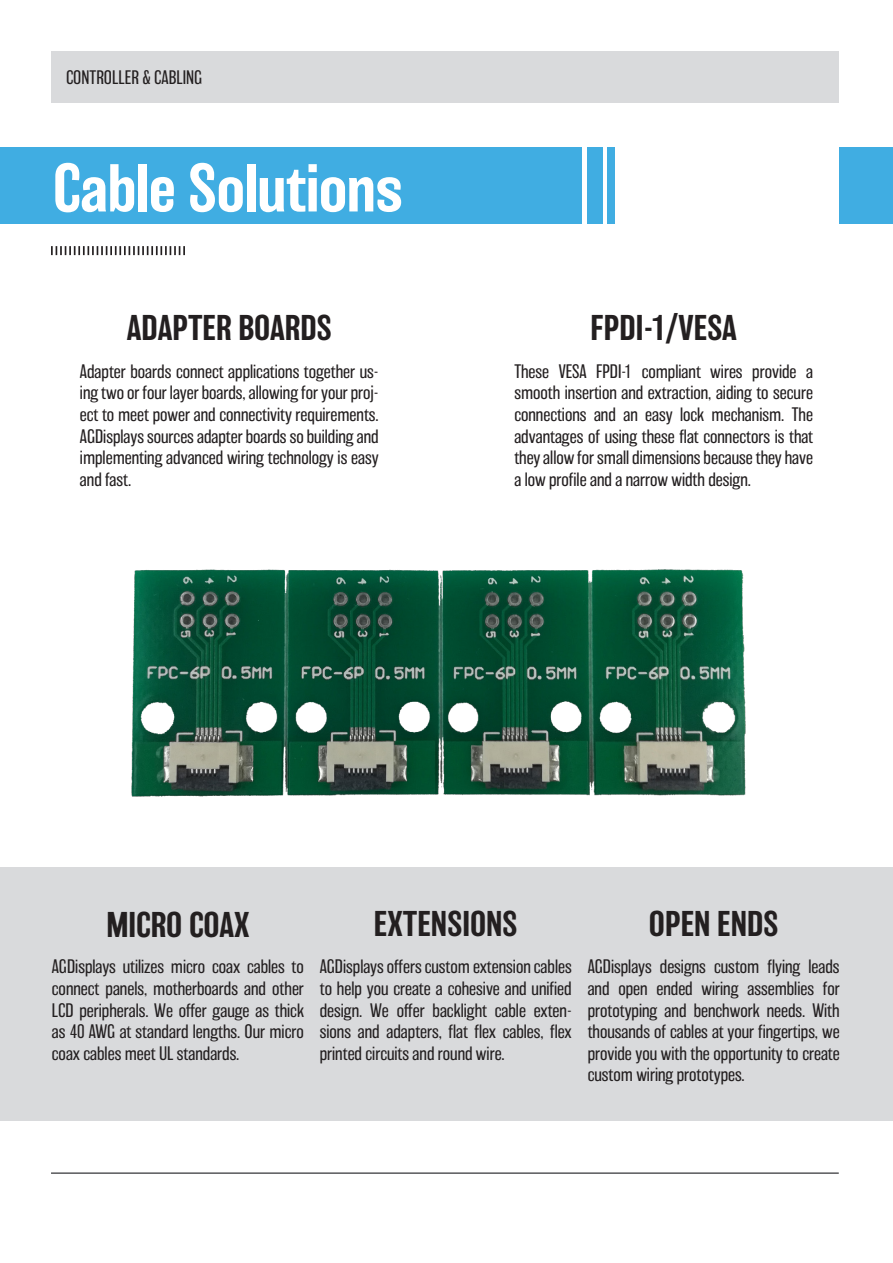
<style>
.page{position:relative;width:893px;height:1263px;background:#fff}
.page>*{position:absolute;margin:0;border:0;box-sizing:border-box;transform-origin:0 0}
.t1{font:500 63px "Balboa";color:#fff}
.t2{font:500 33px "Balboa";color:#231f20}
.t3{font:200 18px/21.6px "Balboa";color:#231f20;text-align:justify}
</style>
<div class="page">
<div style="left:51px;top:51px;width:788px;height:52px;background:#d9dadc"></div>
<div style="left:0;top:148px;width:581px;height:76px;background:#40ade2"></div>
<div style="left:587px;top:148px;width:16px;height:76px;background:#40ade2"></div>
<div style="left:607px;top:148px;width:8px;height:76px;background:#40ade2"></div>
<svg style="left:51px;top:246px;width:134px;height:9px"></svg>
<hr style="left:51px;top:1172px;width:788px;height:2px;background:#57585a">
<div style="left:839px;top:148px;width:54px;height:76px;background:#40ade2"></div>
<img style="left:131px;top:569px;width:615px;height:228px">
<div style="left:0;top:867px;width:893px;height:253px;background:#d9dadc"></div>
<p class="t3" style="left:66px;top:67px;width:138px">CONTROLLER &amp; CABLING</p>
<h1 class="t1" style="left:53px;top:153px;width:352px">Cable Solutions</h1>
<h2 class="t2" style="left:127px;top:310px;width:206px">ADAPTER BOARDS</h2>
<p class="t3" style="left:80px;top:361px;width:300px">Adapter boards connect applications together us&shy;ing two or four layer boards, allowing for your proj&shy;ect to meet power and connectivity requirements.<br>AGDisplays sources adapter boards so building and implementing advanced wiring technology is easy and fast.</p>
<h2 class="t2" style="left:591px;top:310px;width:148px">FPDI-1/VESA</h2>
<p class="t3" style="left:514px;top:361px;width:300px">These VESA FPDI-1 compliant wires provide a smooth insertion and extraction, aiding to secure connections and an easy lock mechanism. The advantages of using these flat connectors is that they allow for small dimensions because they have a low profile and a narrow width design.</p>
<h2 class="t2" style="left:106px;top:907px;width:145px">MICRO COAX</h2>
<h2 class="t2" style="left:374px;top:905px;width:145px">EXTENSIONS</h2>
<h2 class="t2" style="left:649px;top:905px;width:131px">OPEN ENDS</h2>
<p class="t3" style="left:52px;top:956px;width:254px">AGDisplays utilizes micro coax cables to connect panels, motherboards and other LCD peripherals. We offer gauge as thick as 40 AWG at standard lengths. Our micro coax cables meet UL standards.</p>
<p class="t3" style="left:320px;top:956px;width:254px">AGDisplays offers custom extension cables to help you create a cohesive and unified design. We offer backlight cable exten&shy;sions and adapters, flat flex cables, flex printed circuits and round wire.</p>
<p class="t3" style="left:588px;top:956px;width:254px">AGDisplays designs custom flying leads and open ended wiring assemblies for prototyping and benchwork needs. With thousands of cables at your fingertips, we provide you with the opportunity to create custom wiring prototypes.</p>
</div>
